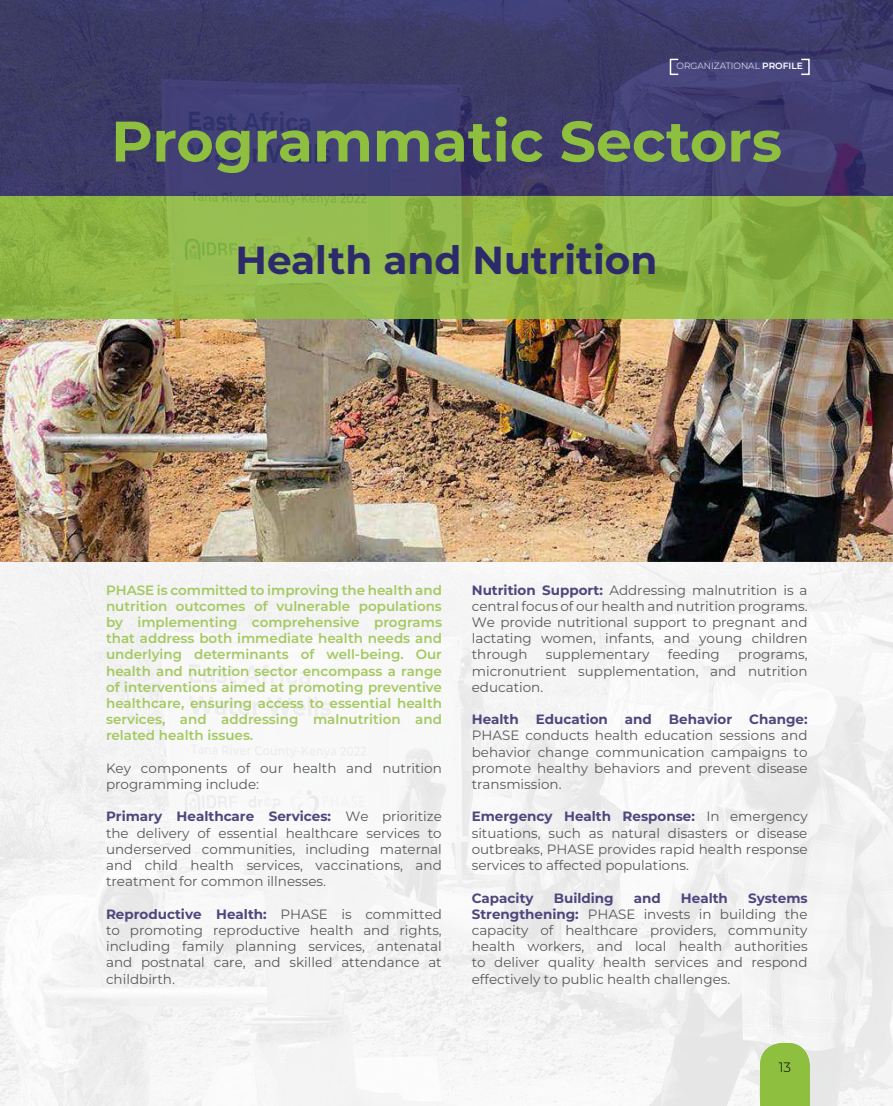
<style>
.page{position:relative;width:893px;height:1106px;background:#fff}
.page>*{position:absolute;margin:0;border:0;box-sizing:border-box;transform-origin:0 0}
.t1{font:700 57px "Montserrat";color:#8ebf3f}
.t2{font:700 39px "Montserrat";color:#2c2a6b}
.t3{font:13.5px/16.2px "Montserrat";color:#58595b;text-align:justify}
.t4{font:600 13.5px/16.2px "Montserrat";color:#a4c961;text-align:justify}
.t5{font:700 13.5px "Montserrat";color:#4e477d}
.t6{font:300 13.5px "Montserrat";color:#000}
.t7{font:300 9px "Montserrat";color:#fff}
.s1{font-weight:600}
.s2{font-weight:700;color:#4e477d}
</style>
<div class="page">
<img style="left:0;top:319px;width:893px;height:242px">
<div style="left:0;top:561px;width:893px;height:545px;background:#f5f5f5"></div>
<svg style="left:0;top:196px;width:893px;height:123px;background:#90b646"></svg>
<svg style="left:0;top:0;width:893px;height:196px;background:#3e3c6d"></svg>
<svg style="left:760px;top:1042px;width:50px;height:64px;background:#95c24c"></svg>
<div style="left:670px;top:59px;width:9px;height:16px;border:2px solid #fff"></div>
<div style="left:800px;top:59px;width:10px;height:16px;border:2px solid #fff"></div>
<p class="t7" style="left:677px;top:60px;width:128px">ORGANIZATIONAL <span class="s1">PROFILE</span></p>
<h1 class="t1" style="left:111px;top:100px;width:672px">Programmatic Sectors</h1>
<h2 class="t2" style="left:235px;top:232px;width:423px">Health and Nutrition</h2>
<p class="t4" style="left:106px;top:581px;width:337px">PHASE is committed to improving the health and nutrition outcomes of vulnerable populations by implementing comprehensive programs that address both immediate health needs and underlying determinants of well-being. Our health and nutrition sector encompass a range of interventions aimed at promoting preventive healthcare, ensuring access to essential health services, and addressing malnutrition and related health issues.</p>
<p class="t3" style="left:106px;top:759px;width:337px">Key components of our health and nutrition programming include:</p>
<p class="t3" style="left:106px;top:808px;width:337px"><span class="s2">Primary Healthcare Services:</span> We prioritize the delivery of essential healthcare services to underserved communities, including maternal and child health services, vaccinations, and treatment for common illnesses.</p>
<p class="t3" style="left:106px;top:905px;width:337px"><span class="s2">Reproductive Health:</span> PHASE is committed to promoting reproductive health and rights, including family planning services, antenatal and postnatal care, and skilled attendance at childbirth.</p>
<p class="t3" style="left:472px;top:581px;width:337px"><span class="s2">Nutrition Support:</span> Addressing malnutrition is a central focus of our health and nutrition programs.<br>We provide nutritional support to pregnant and lactating women, infants, and young children through</p>
<p class="t3" style="left:546px;top:646px;width:105px">supplementary</p>
<p class="t3" style="left:668px;top:646px;width:54px">feeding</p>
<p class="t3" style="left:472px;top:646px;width:337px;text-indent:266px">programs, micronutrient supplementation, and nutrition education.</p>
<p class="t5" style="left:472px;top:709px;width:49px">Health</p>
<p class="t5" style="left:536px;top:709px;width:74px">Education</p>
<p class="t5" style="left:625px;top:709px;width:28px">and</p>
<p class="t5" style="left:669px;top:709px;width:65px">Behavior</p>
<p class="t5" style="left:749px;top:709px;width:60px">Change:</p>
<p class="t3" style="left:472px;top:727px;width:337px">PHASE conducts health education sessions and behavior change communication campaigns to promote healthy behaviors and prevent disease transmission.</p>
<p class="t3" style="left:472px;top:808px;width:337px"><span class="s2">Emergency Health Response:</span> In emergency situations, such as natural disasters or disease outbreaks, PHASE provides rapid health response services to affected populations.</p>
<p class="t5" style="left:472px;top:888px;width:63px">Capacity</p>
<p class="t5" style="left:554px;top:888px;width:61px">Building</p>
<p class="t5" style="left:634px;top:888px;width:28px">and</p>
<p class="t5" style="left:681px;top:888px;width:49px">Health</p>
<p class="t3" style="left:472px;top:889px;width:337px;text-indent:276px"><span class="s2">Systems Strengthening:</span> PHASE invests in building the capacity of healthcare providers, community health workers, and local health authorities to deliver quality health services and respond effectively to public health challenges.</p>
<p class="t6" style="left:779px;top:1058px;width:14px">13</p>
</div>
